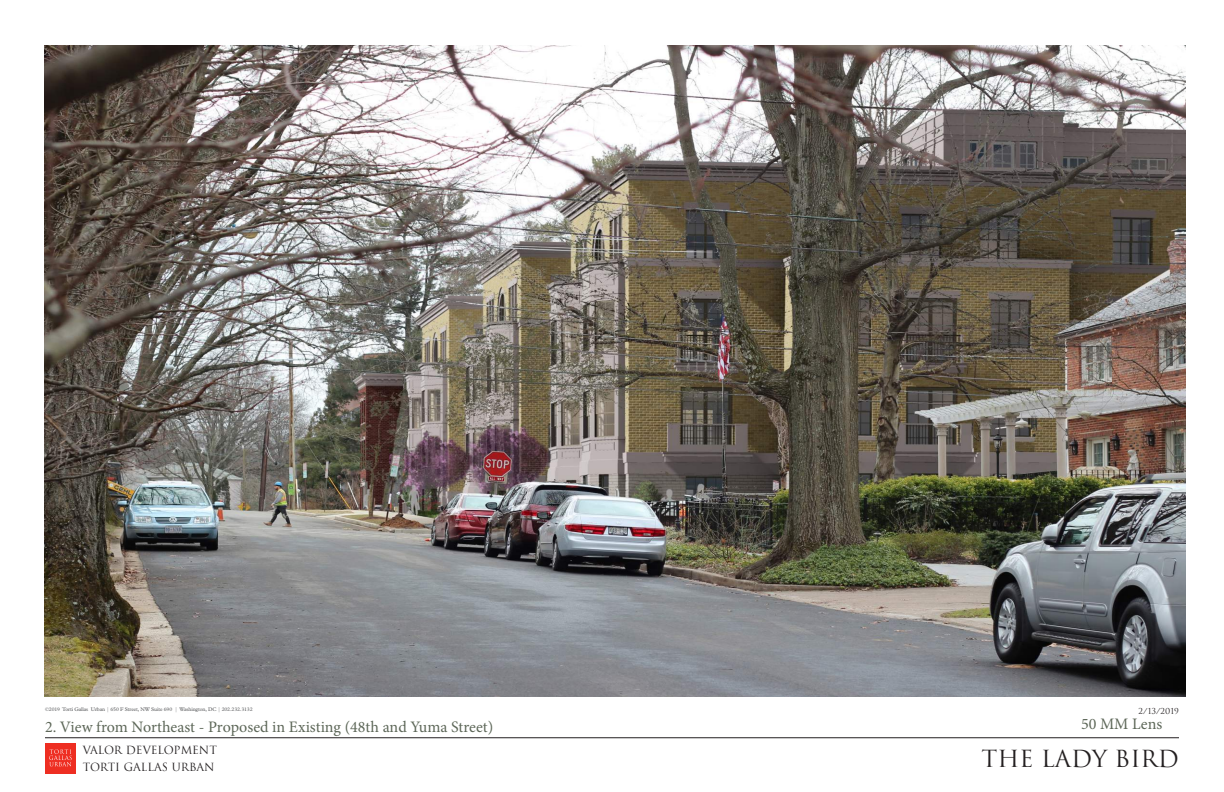
<style>
.page{position:relative;width:1224px;height:792px;background:#fff}
.page>*{position:absolute;margin:0;border:0;box-sizing:border-box;transform-origin:0 0}
.t1{font:23px "Trajan";color:#231f20}
.Subtitle{font:16px "Minion Pro";color:#5d6758}
.Fake_Subtitle{font:16px "Minion Pro";color:#5d6758}
.t2{font:11px/17px "Trajan";color:#231f20}
.t3{font:8px "Trajan";color:#231f20}
.t4{font:5.2px "Plantin MT Std";letter-spacing:-.02em;color:#57585a}
</style>
<div class="page">
<hr style="left:45px;top:738px;width:1134px;height:1px;background:#231f20">
<div style="left:45px;top:743px;width:31px;height:30px;background:#ee2e22"></div>
<svg style="left:49px;top:749px;width:23px;height:17px"></svg>
<img style="left:45px;top:45px;width:1140px;height:651px">
<p class="t4" style="left:45px;top:706px;width:209px">©2019 Torti Gallas Urban | 650 F Street, NW Suite 690 | Washington, DC | 202.232.3132</p>
<p class="Subtitle" style="left:45px;top:716px;width:450px">2. View from Northeast - Proposed in Existing (48th and Yuma Street)</p>
<p class="Fake_Subtitle" style="left:1081px;top:714px;width:83px">50 MM Lens</p>
<h3 class="t3" style="left:1139px;top:706px;width:42px">2/13/2019</h3>
<h1 class="t1" style="left:982px;top:744px;width:199px">THE LADY BIRD</h1>
<h3 class="t2" style="left:83px;top:741px;width:136px">VALOR DEVELOPMENT<br>TORTI GALLAS URBAN</h3>
</div>
